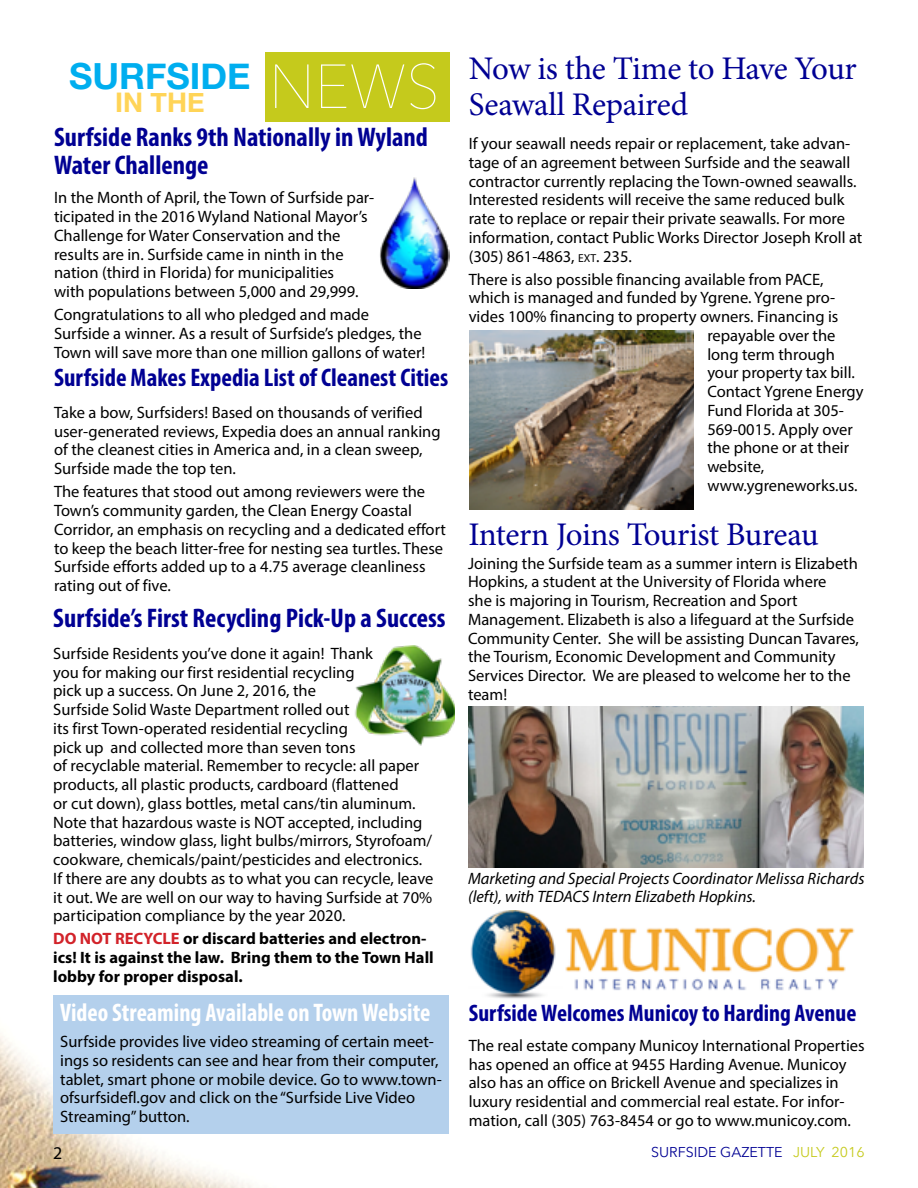
<style>
.page{position:relative;width:918px;height:1188px;background:#fff}
.page>*{position:absolute;margin:0;border:0;box-sizing:border-box;transform-origin:0 0}
.t1{font:200 61.5px "Avenir Next";color:#fff;scale:.96 1}
.t2{font:700 36px "Helvetica Neue";color:#00aeef}
.t3{font:33px/36px "Minion Pro";letter-spacing:-.015em;color:#000093}
.t4{font:700 condensed 27px/28.5px "Myriad Pro";color:#000093}
.t5{font:700 27px "Helvetica Neue";color:#ffd457}
.t6{font:700 condensed 25.5px "Myriad Pro";color:#000093}
.t7{font:700 condensed 25.5px "Myriad Pro";color:#fff;scale:.96 1}
.t8{font:700 condensed 24px "Myriad Pro";color:#000093}
.t9{font:18px "Myriad Pro";color:#000}
.t10{font:16.5px/18.8px "Myriad Pro";color:#000}
.t11{font:700 16.5px/18.8px "Myriad Pro";color:#000}
.t12{font:italic 16.5px/18px "Myriad Pro";color:#000}
.t13{font:14.25px "Avenir Next";color:#000093}
.s1{color:#d2232a}
.s2{font-style:inherit}
.s3{font-size:11.55px}
.s4{color:#c5ca1c}
</style>
<div class="page">
<img style="left:0;top:1033px;width:253px;height:155px">
<div style="left:53px;top:996px;width:396px;height:138px;background:#b4d0ec"></div>
<img style="left:355px;top:645px;width:99px;height:101px">
<img style="left:468px;top:707px;width:396px;height:160px">
<img style="left:470px;top:911px;width:385px;height:88px">
<div style="left:265px;top:53px;width:184px;height:69px;background:#c5ca1c"></div>
<img style="left:380px;top:177px;width:70px;height:112px">
<img style="left:470px;top:331px;width:224px;height:179px">
<h2 class="t2" style="left:69px;top:48px;width:183px">SURFSIDE</h2>
<h3 class="t5" style="left:115px;top:81px;width:91px">IN THE</h3>
<h1 class="t1" style="left:269px;top:35px;width:179px">NEWS</h1>
<h3 class="t4" style="left:54px;top:122px;width:375px">Surfside Ranks 9th Nationally in Wyland<br>Water Challenge</h3>
<p class="t10" style="left:54px;top:188px;width:322px">In the Month of April, the Town of Surfside par&shy;ticipated in the 2016 Wyland National Mayor’s Challenge for Water Conservation and the results are in. Surfside came in ninth in the nation (third in Florida) for municipalities<br>with populations between 5,000 and 29,999.</p>
<p class="t10" style="left:54px;top:305px;width:373px">Congratulations to all who pledged and made<br>Surfside a winner. As a result of Surfside’s pledges, the<br>Town will save more than one million gallons of water!</p>
<h3 class="t6" style="left:54px;top:362px;width:396px">Surfside Makes Expedia List of Cleanest Cities</h3>
<p class="t10" style="left:54px;top:403px;width:388px">Take a bow, Surfsiders! Based on thousands of verified user-generated reviews, Expedia does an annual ranking of the cleanest cities in America and, in a clean sweep, Surfside made the top ten.</p>
<p class="t10" style="left:54px;top:482px;width:393px">The features that stood out among reviewers were the Town’s community garden, the Clean Energy Coastal Corridor, an emphasis on recycling and a dedicated effort to keep the beach litter-free for nesting sea turtles. These Surfside efforts added up to a 4.75 average cleanliness rating out of five.</p>
<h3 class="t4" style="left:53px;top:603px;width:394px">Surfside’s First Recycling Pick-Up a Success</h3>
<p class="t10" style="left:53px;top:644px;width:382px">Surfside Residents you’ve done it again! Thank<br>you for making our first residential recycling<br>pick up a success. On June 2, 2016, the<br>Surfside Solid Waste Department rolled out<br>its first Town-operated residential recycling<br>pick up and collected more than seven tons<br>of recyclable material. Remember to recycle: all paper products, all plastic products, cardboard (flattened<br>or cut down), glass bottles, metal cans/tin aluminum.<br>Note that hazardous waste is NOT accepted, including batteries, window glass, light bulbs/mirrors, Styrofoam/ cookware, chemicals/paint/pesticides and electronics.<br>If there are any doubts as to what you can recycle, leave it out. We are well on our way to having Surfside at 70% participation compliance by the year 2020.</p>
<p class="t11" style="left:53px;top:929px;width:382px"><span class="s1">DO NOT RECYCLE</span> or discard batteries and electron&shy;ics! It is against the law. Bring them to the Town Hall lobby for proper disposal.</p>
<h3 class="t7" style="left:60px;top:997px;width:387px">Video Streaming Available on Town Website</h3>
<p class="t10" style="left:60px;top:1032px;width:383px">Surfside provides live video streaming of certain meet&shy;ings so residents can see and hear from their computer, tablet, smart phone or mobile device. Go to www.town&shy;ofsurfsidefl.gov and click on the “Surfside Live Video Streaming” button.</p>
<h3 class="t3" style="left:469px;top:51px;width:390px">Now is the Time to Have Your<br>Seawall Repaired</h3>
<p class="t10" style="left:469px;top:134px;width:395px">If your seawall needs repair or replacement, take advan&shy;tage of an agreement between Surfside and the seawall contractor currently replacing the Town-owned seawalls.<br>Interested residents will receive the same reduced bulk rate to replace or repair their private seawalls. For more information, contact Public Works Director Joseph Kroll at <span class="s2">(305) 861-4863,</span> <span class="s3">ext</span><span class="s2">. 235.</span></p>
<p class="t10" style="left:469px;top:270px;width:356px">There is also possible financing available from PACE,</p>
<p class="t10" style="left:469px;top:288px;width:368px">which is managed and funded by Ygrene. Ygrene pro-</p>
<p class="t10" style="left:469px;top:307px;width:371px">vides 100% financing to property owners. Financing is</p>
<p class="t10" style="left:707px;top:326px;width:130px">repayable over the</p>
<p class="t10" style="left:707px;top:344px;width:129px">long term through</p>
<p class="t10" style="left:707px;top:363px;width:149px">your property tax bill.</p>
<p class="t10" style="left:707px;top:382px;width:158px">Contact Ygrene Energy</p>
<p class="t10" style="left:707px;top:401px;width:138px">Fund Florida at 305-</p>
<p class="t10" style="left:707px;top:419px;width:147px">569-0015. Apply over</p>
<p class="t10" style="left:707px;top:438px;width:143px">the phone or at their</p>
<p class="t10" style="left:707px;top:457px;width:58px">website,</p>
<p class="t10" style="left:707px;top:476px;width:152px">www.ygreneworks.us.</p>
<h3 class="t3" style="left:468px;top:516px;width:352px">Intern Joins Tourist Bureau</h3>
<p class="t10" style="left:468px;top:554px;width:393px">Joining the Surfside team as a summer intern is Elizabeth Hopkins, a student at the University of Florida where<br>she is majoring in Tourism, Recreation and Sport Management. Elizabeth is also a lifeguard at the Surfside Community Center. She will be assisting Duncan Tavares, the Tourism, Economic Development and Community Services Director. We are pleased to welcome her to the team!</p>
<p class="t12" style="left:468px;top:869px;width:398px">Marketing and Special Projects Coordinator Melissa Richards (left), with TEDACS Intern Elizabeth Hopkins.</p>
<h3 class="t8" style="left:469px;top:998px;width:389px">Surfside Welcomes Municoy to Harding Avenue</h3>
<p class="t10" style="left:469px;top:1036px;width:398px">The real estate company Municoy International Properties has opened an office at 9455 Harding Avenue. Municoy also has an office on Brickell Avenue and specializes in luxury residential and commercial real estate. For infor&shy;mation, call (305) 763-8454 or go to www.municoy.com.</p>
<p class="t9" style="left:53px;top:1142px;width:11px">2</p>
<p class="t13" style="left:651px;top:1140px;width:215px">SURFSIDE GAZETTE <span class="s4">JULY 2016</span></p>
</div>
